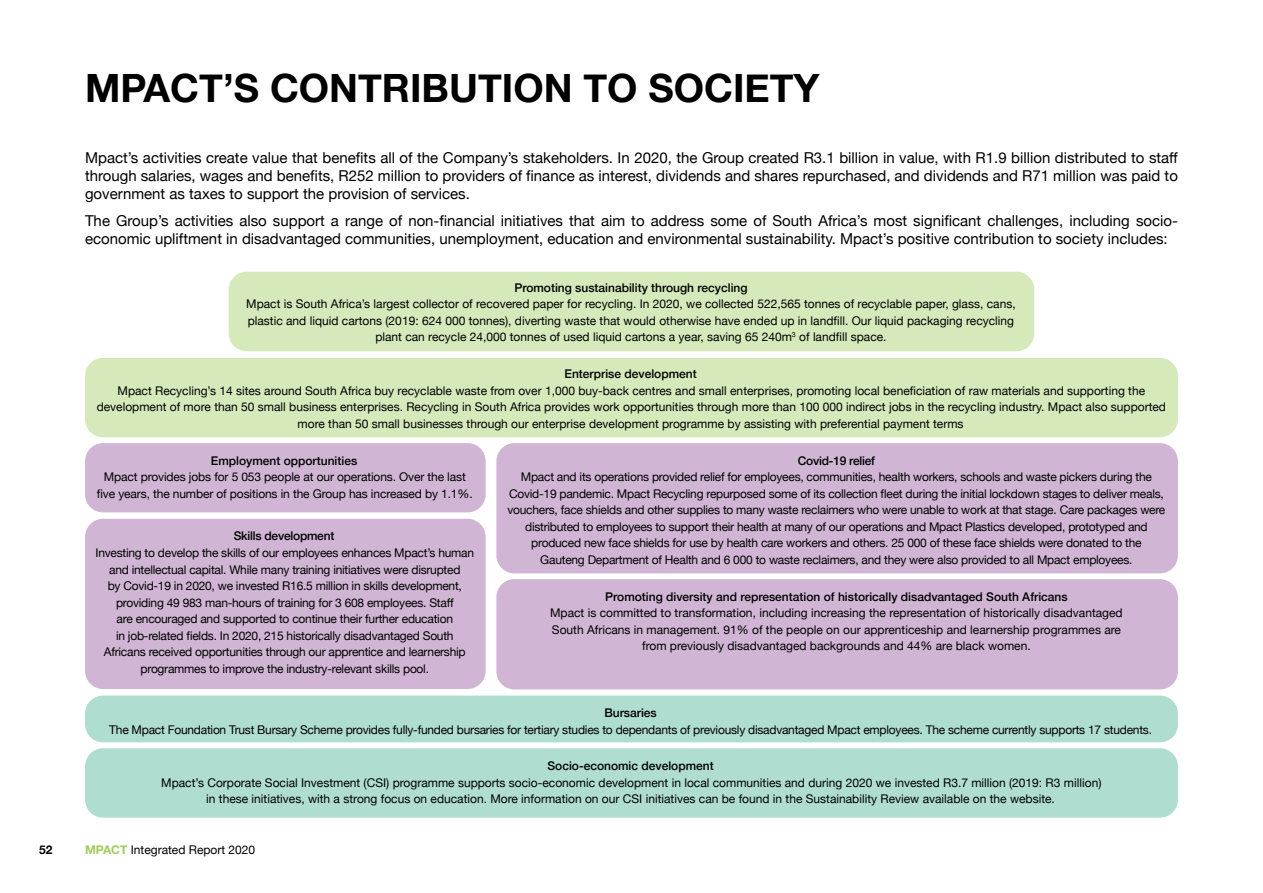
<style>
.page{position:relative;width:1263px;height:893px;background:#fff}
.page>*{position:absolute;margin:0;border:0;box-sizing:border-box;transform-origin:0 0}
.t1{font:700 39px "Helvetica Neue";color:#000}
.t2{font:15px/18px "Helvetica Neue";color:#000;text-align:justify}
.t3{font:12px/16.5px "Helvetica Neue";letter-spacing:-.01em;color:#000;text-align:center}
.t4{font:500 12px "Helvetica Neue";color:#000}
.t5{font:500 12px "Helvetica Neue";letter-spacing:-.02em;color:#000}
.t6{font:700 12px "Helvetica Neue";color:#000}
.s1{font-weight:700;color:#9fcd5c}
</style>
<div class="page">
<div style="left:229px;top:272px;width:805px;height:79px;background:#d6e9bb;border-radius:18px"></div>
<div style="left:85px;top:358px;width:1093px;height:79px;background:#d6e9bb;border-radius:18px"></div>
<div style="left:496px;top:443px;width:682px;height:130px;background:#d0b6d4;border-radius:18px"></div>
<div style="left:85px;top:443px;width:401px;height:69px;background:#d0b6d4;border-radius:18px"></div>
<div style="left:85px;top:519px;width:401px;height:170px;background:#d0b6d4;border-radius:18px"></div>
<div style="left:496px;top:579px;width:682px;height:110px;background:#d0b6d4;border-radius:18px"></div>
<div style="left:85px;top:748px;width:1093px;height:70px;background:#afddd0;border-radius:18px"></div>
<div style="left:85px;top:696px;width:1093px;height:46px;background:#afddd0;border-radius:18px"></div>
<h1 class="t1" style="left:85px;top:57px;width:736px">MPACT’S CONTRIBUTION TO SOCIETY</h1>
<p class="t2" style="left:85px;top:150px;width:1094px">Mpact’s activities create value that benefits all of the Company’s stakeholders. In 2020, the Group created R3.1 billion in value, with R1.9 billion distributed to staff through salaries, wages and benefits, R252 million to providers of finance as interest, dividends and shares repurchased, and dividends and R71 million was paid to government as taxes to support the provision of services.</p>
<p class="t2" style="left:85px;top:212px;width:1094px">The Group’s activities also support a range of non-financial initiatives that aim to address some of South Africa’s most significant challenges, including socio&shy;economic upliftment in disadvantaged communities, unemployment, education and environmental sustainability. Mpact’s positive contribution to society includes:</p>
<p class="t4" style="left:514px;top:278px;width:235px">Promoting sustainability through recycling</p>
<p class="t3" style="left:246px;top:297px;width:771px">Mpact is South Africa’s largest collector of recovered paper for recycling. In 2020, we collected 522,565 tonnes of recyclable paper, glass, cans, plastic and liquid cartons (2019: 624 000 tonnes), diverting waste that would otherwise have ended up in landfill. Our liquid packaging recycling plant can recycle 24,000 tonnes of used liquid cartons a year, saving 65 240m<sup>3</sup> of landfill space.</p>
<p class="t4" style="left:564px;top:364px;width:134px">Enterprise development</p>
<p class="t3" style="left:97px;top:383px;width:1071px">Mpact Recycling’s 14 sites around South Africa buy recyclable waste from over 1,000 buy-back centres and small enterprises, promoting local beneficiation of raw materials and supporting the development of more than 50 small business enterprises. Recycling in South Africa provides work opportunities through more than 100 000 indirect jobs in the recycling industry. Mpact also supported more than 50 small businesses through our enterprise development programme by assisting with preferential payment terms</p>
<p class="t5" style="left:798px;top:451px;width:79px">Covid-19 relief</p>
<p class="t3" style="left:507px;top:469px;width:659px">Mpact and its operations provided relief for employees, communities, health workers, schools and waste pickers during the Covid-19 pandemic. Mpact Recycling repurposed some of its collection fleet during the initial lockdown stages to deliver meals, vouchers, face shields and other supplies to many waste reclaimers who were unable to work at that stage. Care packages were distributed to employees to support their health at many of our operations and Mpact Plastics developed, prototyped and produced new face shields for use by health care workers and others. 25 000 of these face shields were donated to the<br>Gauteng Department of Health and 6 000 to waste reclaimers, and they were also provided to all Mpact employees.</p>
<p class="t4" style="left:211px;top:451px;width:148px">Employment opportunities</p>
<p class="t3" style="left:97px;top:469px;width:377px">Mpact provides jobs for 5 053 people at our operations. Over the last five years, the number of positions in the Group has increased by 1.1%.</p>
<p class="t5" style="left:234px;top:527px;width:102px">Skills development</p>
<p class="t3" style="left:95px;top:545px;width:380px">Investing to develop the skills of our employees enhances Mpact’s human and intellectual capital. While many training initiatives were disrupted<br>by Covid-19 in 2020, we invested R16.5 million in skills development, providing 49 983 man-hours of training for 3 608 employees. Staff<br>are encouraged and supported to continue their further education<br>in job-related fields. In 2020, 215 historically disadvantaged South Africans received opportunities through our apprentice and learnership programmes to improve the industry-relevant skills pool.</p>
<p class="t4" style="left:605px;top:587px;width:464px">Promoting diversity and representation of historically disadvantaged South Africans</p>
<p class="t3" style="left:550px;top:605px;width:574px">Mpact is committed to transformation, including increasing the representation of historically disadvantaged<br>South Africans in management. 91% of the people on our apprenticeship and learnership programmes are from previously disadvantaged backgrounds and 44% are black women.</p>
<p class="t4" style="left:604px;top:703px;width:54px">Bursaries</p>
<p class="t3" style="left:109px;top:722px;width:1044px">The Mpact Foundation Trust Bursary Scheme provides fully-funded bursaries for tertiary studies to dependants of previously disadvantaged Mpact employees. The scheme currently supports 17 students.</p>
<p class="t4" style="left:547px;top:756px;width:168px">Socio-economic development</p>
<p class="t3" style="left:161px;top:775px;width:942px">Mpact’s Corporate Social Investment (CSI) programme supports socio-economic development in local communities and during 2020 we invested R3.7 million (2019: R3 million) in these initiatives, with a strong focus on education. More information on our CSI initiatives can be found in the Sustainability Review available on the website.</p>
<p class="t6" style="left:39px;top:840px;width:15px">52</p>
<p class="t3" style="left:85px;top:842px;width:172px"><span class="s1">MPACT</span> Integrated Report 2020</p>
</div>
